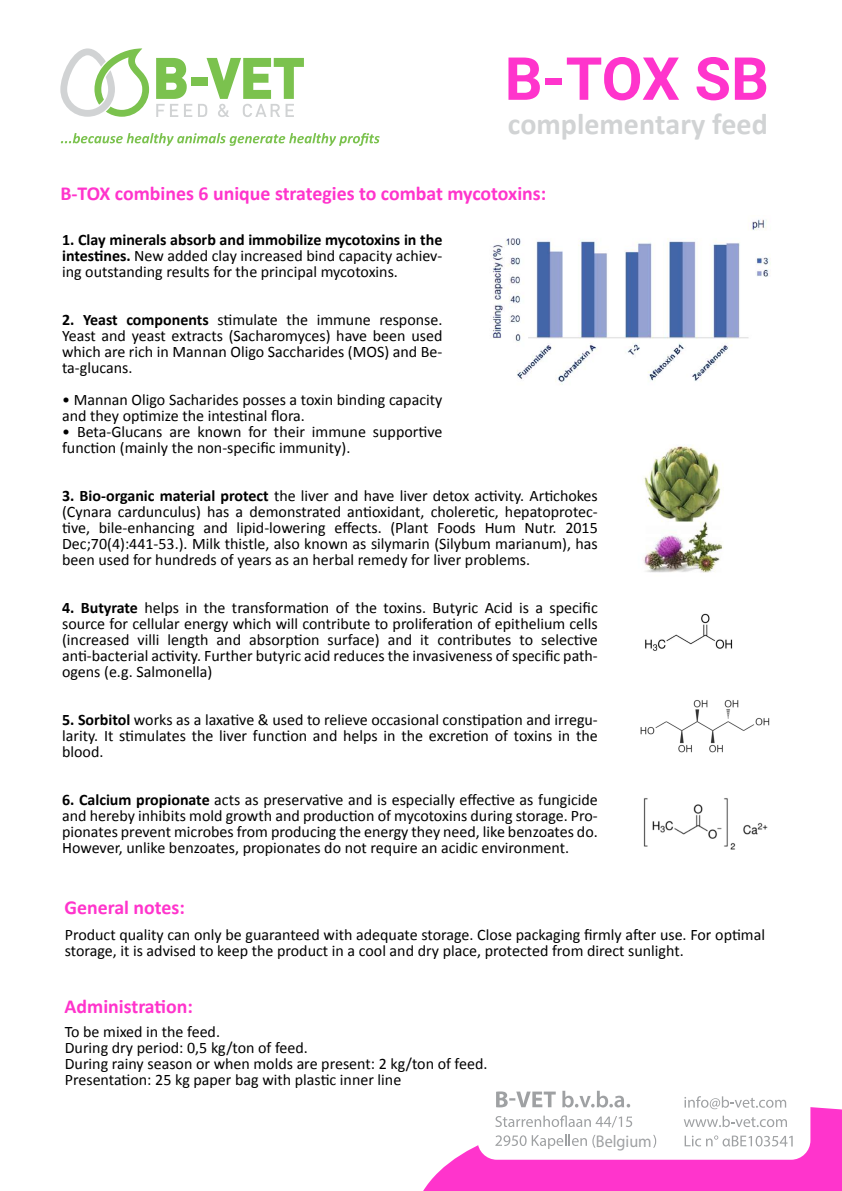
<style>
.page{position:relative;width:842px;height:1191px;background:#fff}
.page>*{position:absolute;margin:0;border:0;box-sizing:border-box;transform-origin:0 0}
.t1{font:700 59.4px "Roboto";color:#ff34cc}
.t2{font:700 30px "Calibri";color:#d1d3d4}
.t3{font:700 19.8px "Calibri";color:#ff34cc}
.t4{font:16.9px "Myriad Pro";color:#9fa1a3;scale:.96 1}
.t5{font:16px/16px "Calibri";color:#000;text-align:justify}
.s1{font-weight:700}
</style>
<div class="page">
<svg style="left:156px;top:58px;width:36px;height:59px"></svg>
<svg style="left:198px;top:58px;width:106px;height:59px"></svg>
<svg style="left:60px;top:48px;width:89px;height:69px"></svg>
<div style="left:191px;top:77px;width:17px;height:9px;background:#7bc24e"></div>
<svg style="left:61px;top:133px;width:319px;height:13px"></svg>
<svg style="left:423px;top:1107px;width:419px;height:84px;fill:#ff34cc"></svg>
<div style="left:477px;top:1075px;width:333px;height:84px;background:#fff;border-radius:19px"></div>
<svg style="left:496px;top:1091px;width:60px;height:16px"></svg>
<svg style="left:562px;top:1090px;width:68px;height:17px"></svg>
<svg style="left:495px;top:1115px;width:137px;height:12px"></svg>
<svg style="left:495px;top:1134px;width:101px;height:15px"></svg>
<svg style="left:653px;top:1134px;width:3px;height:13px"></svg>
<svg style="left:684px;top:1096px;width:102px;height:13px"></svg>
<svg style="left:684px;top:1115px;width:103px;height:12px"></svg>
<svg style="left:685px;top:1135px;width:108px;height:11px"></svg>
<img style="left:492px;top:219px;width:279px;height:166px">
<img style="left:643px;top:445px;width:80px;height:128px">
<img style="left:645px;top:613px;width:88px;height:38px">
<img style="left:640px;top:700px;width:130px;height:53px">
<img style="left:643px;top:798px;width:125px;height:52px">
<h1 class="t1" style="left:505px;top:37px;width:266px">B-TOX SB</h1>
<h2 class="t2" style="left:508px;top:103px;width:261px">complementary feed</h2>
<p class="t3" style="left:60px;top:179px;width:487px">B-TOX combines 6 unique strategies to combat mycotoxins:</p>
<p class="t5" style="left:62px;top:231px;width:382px"><span class="s1">1. Clay minerals absorb and immobilize mycotoxins in the intestines.</span> New added clay increased bind capacity achiev&shy;ing outstanding results for the principal mycotoxins.</p>
<p class="t5" style="left:62px;top:311px;width:382px"><span class="s1">2. Yeast components</span> stimulate the immune response.<br>Yeast and yeast extracts (Sacharomyces) have been used which are rich in Mannan Oligo Saccharides (MOS) and Be&shy;ta-glucans.</p>
<p class="t5" style="left:62px;top:391px;width:382px">• Mannan Oligo Sacharides posses a toxin binding capacity and they optimize the intestinal flora.</p>
<p class="t5" style="left:62px;top:423px;width:382px">• Beta-Glucans are known for their immune supportive function (mainly the non-specific immunity).</p>
<p class="t5" style="left:62px;top:487px;width:537px"><span class="s1">3. Bio-organic material protect</span> the liver and have liver detox activity. Artichokes (Cynara cardunculus) has a demonstrated antioxidant, choleretic, hepatoprotec&shy;tive, bile-enhancing and lipid-lowering effects. (Plant Foods Hum Nutr. 2015<br>Dec;70(4):441-53.). Milk thistle, also known as silymarin (Silybum marianum), has been used for hundreds of years as an herbal remedy for liver problems.</p>
<p class="t5" style="left:62px;top:599px;width:537px"><span class="s1">4. Butyrate</span> helps in the transformation of the toxins. Butyric Acid is a specific source for cellular energy which will contribute to proliferation of epithelium cells (increased villi length and absorption surface) and it contributes to selective anti-bacterial activity. Further butyric acid reduces the invasiveness of specific path&shy;ogens (e.g. Salmonella)</p>
<p class="t5" style="left:62px;top:711px;width:537px"><span class="s1">5. Sorbitol</span> works as a laxative &amp; used to relieve occasional constipation and irregu&shy;larity. It stimulates the liver function and helps in the excretion of toxins in the blood.</p>
<p class="t5" style="left:62px;top:791px;width:537px"><span class="s1">6. Calcium propionate</span> acts as preservative and is especially effective as fungicide and hereby inhibits mold growth and production of mycotoxins during storage. Pro&shy;pionates prevent microbes from producing the energy they need, like benzoates do.<br>However, unlike benzoates, propionates do not require an acidic environment.</p>
<p class="t3" style="left:65px;top:893px;width:122px">General notes:</p>
<p class="t5" style="left:65px;top:926px;width:702px">Product quality can only be guaranteed with adequate storage. Close packaging firmly after use. For optimal storage, it is advised to keep the product in a cool and dry place, protected from direct sunlight.</p>
<p class="t3" style="left:65px;top:992px;width:130px">Administration:</p>
<p class="t5" style="left:65px;top:1023px;width:424px;text-align:left">To be mixed in the feed.<br>During dry period: 0,5 kg/ton of feed.<br>During rainy season or when molds are present: 2 kg/ton of feed.<br>Presentation: 25 kg paper bag with plastic inner line</p>
<p class="t4" style="left:596px;top:1130px;width:60px">Belgium</p>
</div>
